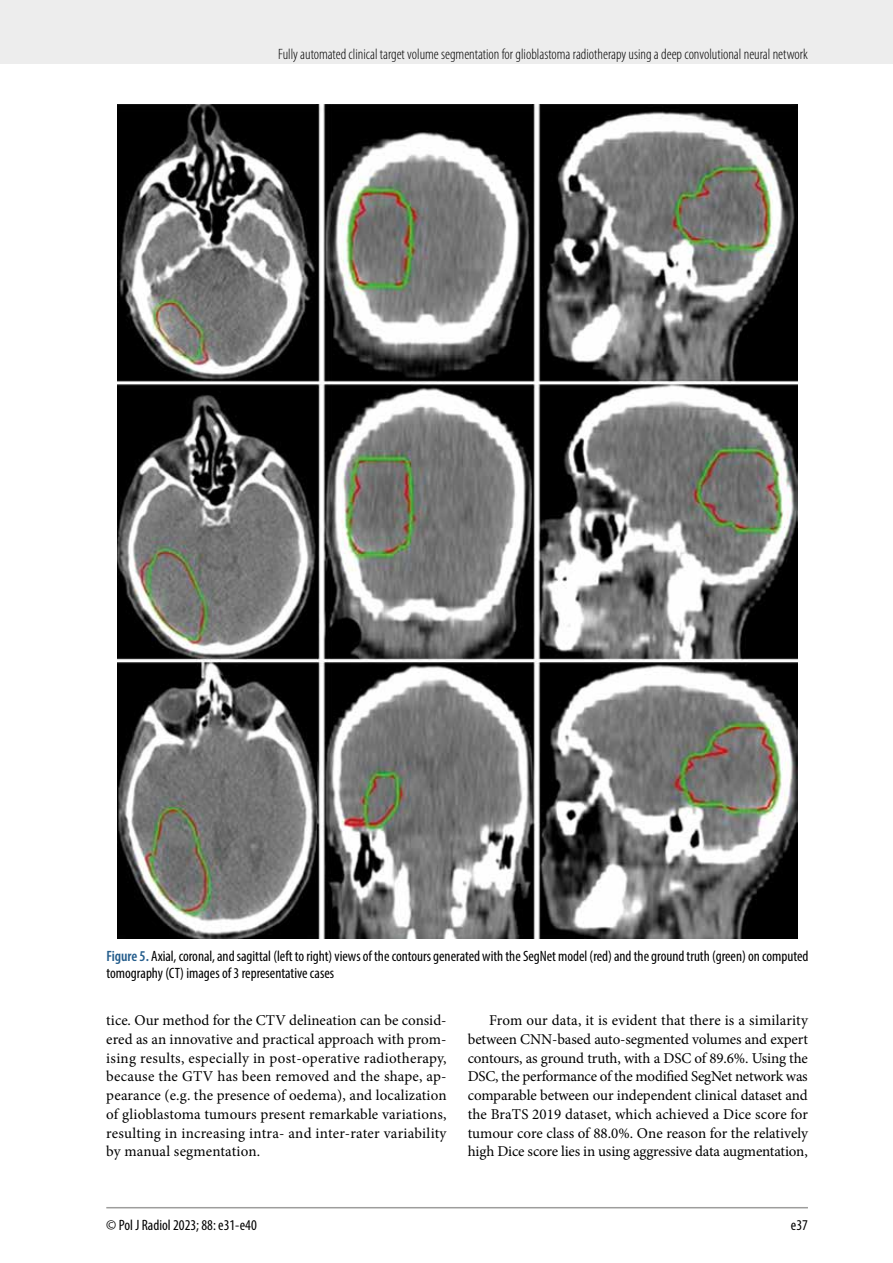
<style>
.page{position:relative;width:893px;height:1263px;background:#fff}
.page>*{position:absolute;margin:0;border:0;box-sizing:border-box;transform-origin:0 0}
.t1{font:15px/18.8px "Minion Pro";letter-spacing:-.005em;color:#000;text-align:justify}
.t2{font:condensed 15px/16.5px "Myriad Pro";color:#000}
.t3{font:300 condensed 15px "Myriad Pro";color:#000}
.s1{font-weight:600;color:#245d8c}
</style>
<div class="page">
<div style="left:0;top:0;width:893px;height:64px;background:#ededed"></div>
<hr style="left:106px;top:1207px;width:702px;height:1px;background:#9d9d9c">
<img style="left:117px;top:105px;width:680px;height:833px">
<p class="t3" style="left:278px;top:45px;width:531px">Fully automated clinical target volume segmentation for glioblastoma radiotherapy using a deep convolutional neural network</p>
<p class="t2" style="left:106px;top:948px;width:703px"><span class="s1">Figure 5.</span> Axial, coronal, and sagittal (left to right) views of the contours generated with the SegNet model (red) and the ground truth (green) on computed tomography (CT) images of 3 representative cases</p>
<p class="t1" style="left:106px;top:1011px;width:342px">tice. Our method for the CTV delineation can be consid&shy;ered as an innovative and practical approach with prom&shy;ising results, especially in post-operative radiotherapy, because the GTV has been removed and the shape, ap&shy;pearance (e.g. the presence of oedema), and localization of glioblastoma tumours present remarkable variations, resulting in increasing intra- and inter-rater variability by manual segmentation.</p>
<p class="t1" style="left:468px;top:1011px;width:342px;text-indent:21px">From our data, it is evident that there is a similarity between CNN-based auto-segmented volumes and expert contours, as ground truth, with a DSC of 89.6%. Using the DSC, the performance of the modified SegNet network was comparable between our independent clinical dataset and the BraTS 2019 dataset, which achieved a Dice score for tumour core class of 88.0%. One reason for the relatively high Dice score lies in using aggressive data augmentation,</p>
<p class="t2" style="left:106px;top:1216px;width:152px">© Pol J Radiol 2023; 88: e31-e40</p>
<p class="t2" style="left:791px;top:1216px;width:18px">e37</p>
</div>
